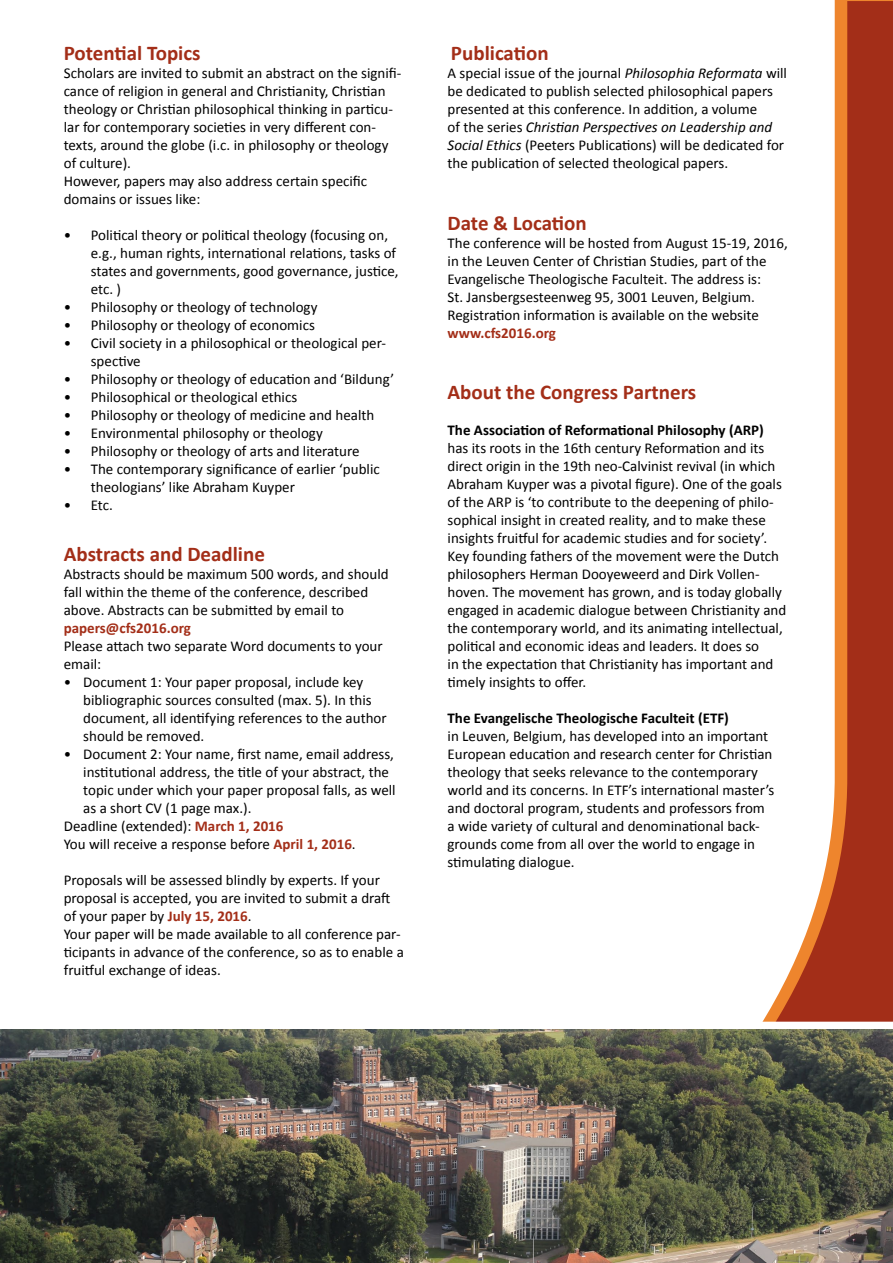
<style>
.page{position:relative;width:893px;height:1263px;background:#fff}
.page>*{position:absolute;margin:0;border:0;box-sizing:border-box;transform-origin:0 0}
.t1{font:700 21px "Calibri";color:#a32e18}
.t2{font:15px/18px "Calibri";color:#000}
.t3{font:700 15px "Calibri";color:#000}
.t4{font:700 15px "Calibri";color:#a32e18}
.s1{font-weight:700;color:#a32e18}
.s2{font-style:italic}
</style>
<div class="page">
<svg style="left:762px;top:1px;width:131px;height:1021px"></svg>
<img style="left:0;top:1029px;width:893px;height:234px">
<h1 class="t1" style="left:64px;top:39px;width:138px">Potential Topics</h1>
<p class="t2" style="left:64px;top:64px;width:339px">Scholars are invited to submit an abstract on the signifi&shy;cance of religion in general and Christianity, Christian theology or Christian philosophical thinking in particu&shy;lar for contemporary societies in very different con&shy;texts, around the globe (i.c. in philosophy or theology of culture).<br>However, papers may also address certain specific domains or issues like:</p>
<p class="t2" style="left:91px;top:226px;width:309px;text-indent:-27px">• Political theory or political theology (focusing on, e.g., human rights, international relations, tasks of states and governments, good governance, justice, etc. )</p>
<p class="t2" style="left:64px;top:298px;width:255px">• Philosophy or theology of technology</p>
<p class="t2" style="left:64px;top:316px;width:253px">• Philosophy or theology of economics</p>
<p class="t2" style="left:91px;top:334px;width:297px;text-indent:-27px">• Civil society in a philosophical or theological per&shy;spective</p>
<p class="t2" style="left:64px;top:370px;width:332px">• Philosophy or theology of education and ‘Bildung’</p>
<p class="t2" style="left:64px;top:388px;width:235px">• Philosophical or theological ethics</p>
<p class="t2" style="left:64px;top:406px;width:312px">• Philosophy or theology of medicine and health</p>
<p class="t2" style="left:64px;top:424px;width:261px">• Environmental philosophy or theology</p>
<p class="t2" style="left:64px;top:442px;width:297px">• Philosophy or theology of arts and literature</p>
<p class="t2" style="left:91px;top:460px;width:291px;text-indent:-27px">• The contemporary significance of earlier ‘public theologians’ like Abraham Kuyper</p>
<p class="t2" style="left:64px;top:496px;width:51px">• Etc.</p>
<h1 class="t1" style="left:64px;top:539px;width:203px">Abstracts and Deadline</h1>
<p class="t2" style="left:64px;top:564px;width:326px">Abstracts should be maximum 500 words, and should fall within the theme of the conference, described above. Abstracts can be submitted by email to</p>
<p class="t4" style="left:64px;top:617px;width:129px">papers@cfs2016.org</p>
<p class="t2" style="left:64px;top:636px;width:320px">Please attach two separate Word documents to your email:</p>
<p class="t2" style="left:83px;top:672px;width:305px;text-indent:-20px">• Document 1: Your paper proposal, include key bibliographic sources consulted (max. 5). In this document, all identifying references to the author should be removed.</p>
<p class="t2" style="left:64px;top:744px;width:332px">• Document 2: Your name, first name, email address,</p>
<p class="t2" style="left:83px;top:762px;width:307px">institutional address, the title of your abstract, the</p>
<p class="t2" style="left:83px;top:780px;width:314px">topic under which your paper proposal falls, as well</p>
<p class="t2" style="left:83px;top:798px;width:170px">as a short CV (1 page max.).</p>
<p class="t2" style="left:64px;top:816px;width:221px">Deadline (extended): <span class="s1">March 1, 2016</span></p>
<p class="t2" style="left:64px;top:834px;width:293px">You will receive a response before <span class="s1">April 1, 2016</span>.</p>
<p class="t2" style="left:64px;top:870px;width:342px">Proposals will be assessed blindly by experts. If your proposal is accepted, you are invited to submit a draft of your paper by <span class="s1">July 15, 2016</span>.<br>Your paper will be made available to all conference par&shy;ticipants in advance of the conference, so as to enable a fruitful exchange of ideas.</p>
<h1 class="t1" style="left:451px;top:39px;width:99px">Publication</h1>
<p class="t2" style="left:448px;top:64px;width:341px">A special issue of the journal <span class="s2">Philosophia Reformata</span> will be dedicated to publish selected philosophical papers presented at this conference. In addition, a volume<br>of the series <span class="s2">Christian Perspectives on Leadership and Social Ethics</span> (Peeters Publications) will be dedicated for the publication of selected theological papers.</p>
<h1 class="t1" style="left:448px;top:208px;width:141px">Date &amp; Location</h1>
<p class="t2" style="left:448px;top:233px;width:342px">The conference will be hosted from August 15-19, 2016, in the Leuven Center of Christian Studies, part of the Evangelische Theologische Faculteit. The address is:<br>St. Jansbergsesteenweg 95, 3001 Leuven, Belgium.<br>Registration information is available on the website</p>
<p class="t4" style="left:448px;top:322px;width:110px">www.cfs2016.org</p>
<h1 class="t1" style="left:448px;top:377px;width:250px">About the Congress Partners</h1>
<p class="t3" style="left:448px;top:419px;width:318px">The Association of Reformational Philosophy (ARP)</p>
<p class="t2" style="left:448px;top:438px;width:340px">has its roots in the 16th century Reformation and its direct origin in the 19th neo-Calvinist revival (in which Abraham Kuyper was a pivotal figure). One of the goals of the ARP is ‘to contribute to the deepening of philo&shy;sophical insight in created reality, and to make these insights fruitful for academic studies and for society’.<br>Key founding fathers of the movement were the Dutch philosophers Herman Dooyeweerd and Dirk Vollen&shy;hoven. The movement has grown, and is today globally engaged in academic dialogue between Christianity and the contemporary world, and its animating intellectual, political and economic ideas and leaders. It does so<br>in the expectation that Christianity has important and timely insights to offer.</p>
<p class="t3" style="left:448px;top:707px;width:283px">The Evangelische Theologische Faculteit (ETF)</p>
<p class="t2" style="left:448px;top:726px;width:328px">in Leuven, Belgium, has developed into an important European education and research center for Christian theology that seeks relevance to the contemporary world and its concerns. In ETF’s international master’s and doctoral program, students and professors from a wide variety of cultural and denominational back&shy;grounds come from all over the world to engage in stimulating dialogue.</p>
</div>
